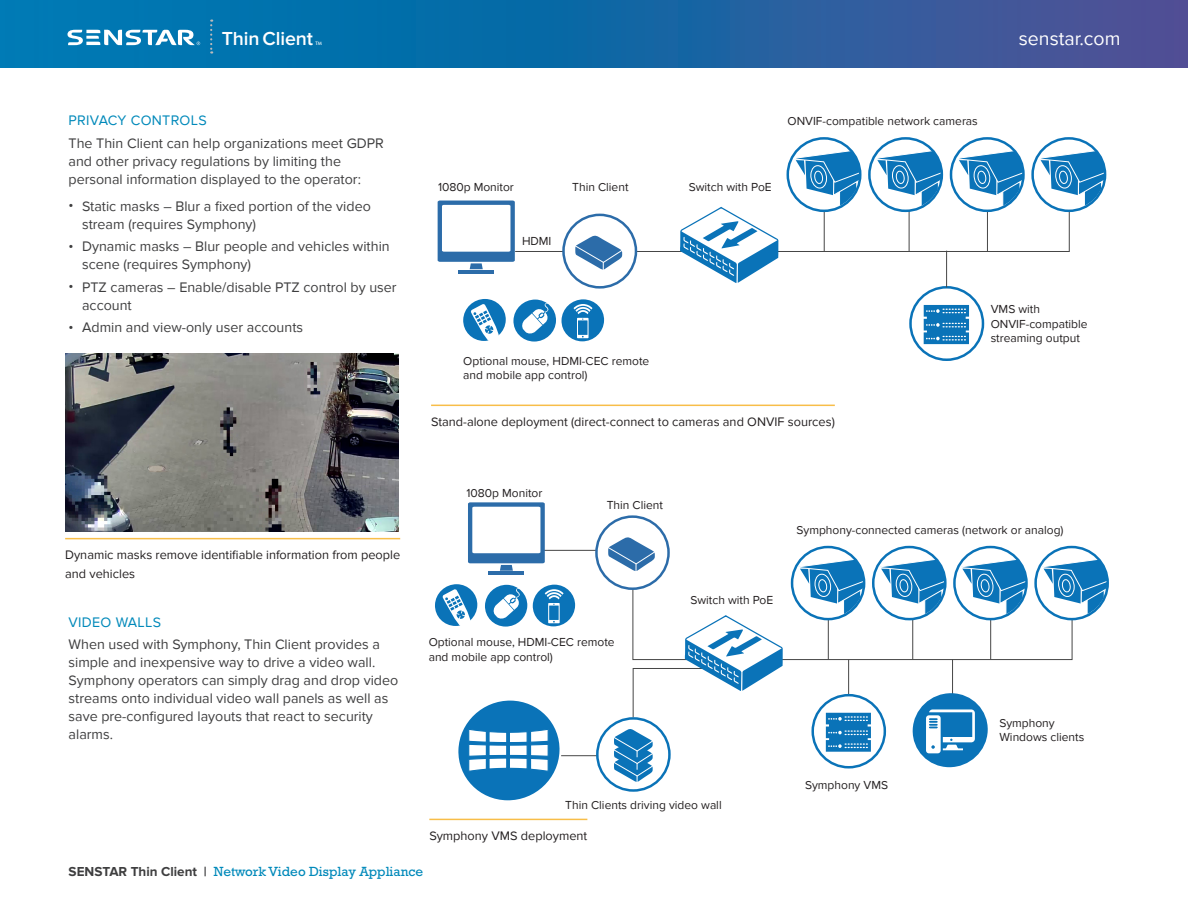
<style>
.page{position:relative;width:1188px;height:918px;background:#fff}
.page>*{position:absolute;margin:0;border:0;box-sizing:border-box;transform-origin:0 0}
.t1{font:19.5px "Proxima Nova";color:#fff}
.t2{font:600 19.5px "Proxima Nova";letter-spacing:-.005em;color:#fff}
._5__Body_Copy{font:14.25px/18px "Proxima Nova";color:#3e3e3f}
._4__Caps_Blue_Headin{font:14.25px "Proxima Nova";letter-spacing:.02em;color:#0089ba}
.t3{font:13.5px "Rockwell Std";color:#0089ba}
.Captions{font:12.75px/18.8px "Proxima Nova";color:#231f20}
.t4{font:12px/14.4px "Proxima Nova";color:#231f20}
.t5{font:500 4.95px "Brandon Grotesque";color:#fff}
.s1{font-family:"Proxima Nova";font-weight:700;color:#3e3e3f}
</style>
<div class="page">
<svg style="left:0;top:0;width:1188px;height:68px;background:#1b66a4"></svg>
<svg style="left:67px;top:30px;width:133px;height:15px"></svg>
<svg style="left:210px;top:20px;width:2px;height:34px"></svg>
<hr style="left:431px;top:405px;width:404px;height:1px;background:#f8be49">
<hr style="left:429px;top:819px;width:158px;height:1px;background:#f8be49">
<hr style="left:952px;top:660px;width:1px;height:36px;background:#464646">
<hr style="left:561px;top:755px;width:37px;height:1px;background:#464646">
<svg style="left:544px;top:550px;width:529px;height:110px"></svg>
<hr style="left:828px;top:619px;width:1px;height:40px;background:#464646">
<hr style="left:912px;top:619px;width:1px;height:40px;background:#464646">
<hr style="left:990px;top:619px;width:1px;height:40px;background:#464646">
<div style="left:596px;top:517px;width:73px;height:72px;background:#fff;border-radius:50%"></div>
<div style="left:595px;top:515px;width:75px;height:75px;border:2px solid #2c6ca9;border-radius:50%"></div>
<svg style="left:608px;top:537px;width:47px;height:34px"></svg>
<hr style="left:489px;top:572px;width:35px;height:3px;background:#2c6ca9">
<svg style="left:468px;top:502px;width:77px;height:69px"></svg>
<svg style="left:792px;top:558px;width:72px;height:60px"></svg>
<div style="left:791px;top:546px;width:74px;height:74px;border:2px solid #0a73b8;border-radius:50%"></div>
<svg style="left:873px;top:558px;width:72px;height:60px"></svg>
<div style="left:872px;top:546px;width:75px;height:74px;border:2px solid #0a73b8;border-radius:50%"></div>
<svg style="left:954px;top:558px;width:72px;height:60px"></svg>
<div style="left:953px;top:546px;width:75px;height:74px;border:2px solid #0a73b8;border-radius:50%"></div>
<svg style="left:1035px;top:558px;width:72px;height:60px"></svg>
<div style="left:1034px;top:546px;width:75px;height:74px;border:2px solid #0a73b8;border-radius:50%"></div>
<hr style="left:848px;top:660px;width:1px;height:36px;background:#464646">
<div style="left:435px;top:584px;width:43px;height:42px;background:#0a73b8;border-radius:50%"></div>
<svg style="left:442px;top:589px;width:32px;height:37px"></svg>
<div style="left:485px;top:585px;width:43px;height:42px;background:#0a73b8;border-radius:50%"></div>
<svg style="left:493px;top:588px;width:28px;height:31px"></svg>
<div style="left:532px;top:585px;width:43px;height:42px;background:#0a73b8;border-radius:50%"></div>
<svg style="left:545px;top:589px;width:19px;height:34px"></svg>
<svg style="left:597px;top:718px;width:72px;height:72px"></svg>
<div style="left:596px;top:717px;width:75px;height:75px;border:2px solid #0a73b8;border-radius:50%"></div>
<svg style="left:613px;top:729px;width:40px;height:54px"></svg>
<svg style="left:633px;top:615px;width:150px;height:103px"></svg>
<svg style="left:458px;top:700px;width:102px;height:101px"></svg>
<svg style="left:912px;top:693px;width:76px;height:74px"></svg>
<svg style="left:826px;top:713px;width:45px;height:39px;background:#2683c0"></svg>
<div style="left:811px;top:694px;width:75px;height:75px;border:2px solid #0a73b8;border-radius:50%"></div>
<svg style="left:438px;top:150px;width:667px;height:133px"></svg>
<div style="left:1031px;top:137px;width:75px;height:75px;border:3px solid #0a73b8;border-radius:50%"></div>
<svg style="left:924px;top:305px;width:45px;height:39px;background:#2482bf"></svg>
<div style="left:909px;top:286px;width:75px;height:75px;border:3px solid #0a73b8;border-radius:50%"></div>
<hr style="left:946px;top:251px;width:1px;height:36px;background:#464646">
<div style="left:463px;top:299px;width:43px;height:42px;background:#0a73b8;border-radius:50%"></div>
<svg style="left:471px;top:304px;width:31px;height:37px"></svg>
<div style="left:513px;top:299px;width:43px;height:43px;background:#0a73b8;border-radius:50%"></div>
<svg style="left:521px;top:302px;width:29px;height:32px"></svg>
<div style="left:561px;top:299px;width:43px;height:42px;background:#0a73b8;border-radius:50%"></div>
<svg style="left:574px;top:304px;width:19px;height:34px"></svg>
<img style="left:65px;top:353px;width:333px;height:178px">
<hr style="left:65px;top:538px;width:335px;height:1px;background:#f8be49">
<h1 class="t2" style="left:222px;top:28px;width:93px">Thin Client</h1>
<p class="t5" style="left:316px;top:40px;width:8px">TM</p>
<h1 class="t1" style="left:1019px;top:27px;width:103px">senstar.com</h1>
<p class="_4__Caps_Blue_Headin" style="left:69px;top:112px;width:140px">PRIVACY CONTROLS</p>
<p class="_5__Body_Copy" style="left:69px;top:134px;width:317px">The Thin Client can help organizations meet GDPR and other privacy regulations by limiting the personal information displayed to the operator:</p>
<p class="_5__Body_Copy" style="left:82px;top:197px;width:290px;text-indent:-14px">• Static masks – Blur a fixed portion of the video stream (requires Symphony)</p>
<p class="_5__Body_Copy" style="left:82px;top:238px;width:309px;text-indent:-14px">• Dynamic masks – Blur people and vehicles within scene (requires Symphony)</p>
<p class="_5__Body_Copy" style="left:82px;top:278px;width:316px;text-indent:-14px">• PTZ cameras – Enable/disable PTZ control by user account</p>
<p class="_5__Body_Copy" style="left:69px;top:319px;width:236px">• Admin and view-only user accounts</p>
<p class="Captions" style="left:65px;top:545px;width:337px">Dynamic masks remove identifiable information from people and vehicles</p>
<p class="_4__Caps_Blue_Headin" style="left:69px;top:614px;width:94px">VIDEO WALLS</p>
<p class="_5__Body_Copy" style="left:69px;top:636px;width:331px">When used with Symphony, Thin Client provides a simple and inexpensive way to drive a video wall.<br>Symphony operators can simply drag and drop video streams onto individual video wall panels as well as save pre-configured layouts that react to security alarms.</p>
<p class="t4" style="left:788px;top:114px;width:192px">ONVIF-compatible network cameras</p>
<p class="t4" style="left:572px;top:180px;width:58px">Thin Client</p>
<p class="t4" style="left:438px;top:180px;width:77px">1080p Monitor</p>
<p class="t4" style="left:689px;top:180px;width:84px">Switch with PoE</p>
<p class="t4" style="left:522px;top:234px;width:31px">HDMI</p>
<p class="t4" style="left:463px;top:354px;width:187px">Optional mouse, HDMI-CEC remote</p>
<p class="t4" style="left:463px;top:368px;width:126px">and mobile app control)</p>
<p class="Captions" style="left:431px;top:412px;width:405px">Stand-alone deployment (direct-connect to cameras and ONVIF sources)</p>
<p class="t4" style="left:991px;top:302px;width:98px">VMS with<br>ONVIF‑compatible streaming output</p>
<p class="t4" style="left:466px;top:486px;width:77px">1080p Monitor</p>
<p class="t4" style="left:607px;top:498px;width:58px">Thin Client</p>
<p class="t4" style="left:429px;top:635px;width:187px">Optional mouse, HDMI-CEC remote</p>
<p class="t4" style="left:429px;top:650px;width:126px">and mobile app control)</p>
<p class="t4" style="left:690px;top:593px;width:84px">Switch with PoE</p>
<p class="t4" style="left:565px;top:798px;width:158px">Thin Clients driving video wall</p>
<p class="Captions" style="left:429px;top:826px;width:160px">Symphony VMS deployment</p>
<p class="t4" style="left:796px;top:523px;width:269px">Symphony-connected cameras (network or analog)</p>
<p class="t4" style="left:805px;top:778px;width:85px">Symphony VMS</p>
<p class="t4" style="left:999px;top:716px;width:86px">Symphony<br>Windows clients</p>
<p class="t3" style="left:69px;top:863px;width:356px"><span class="s1">SENSTAR Thin Client |</span> Network Video Display Appliance</p>
</div>
